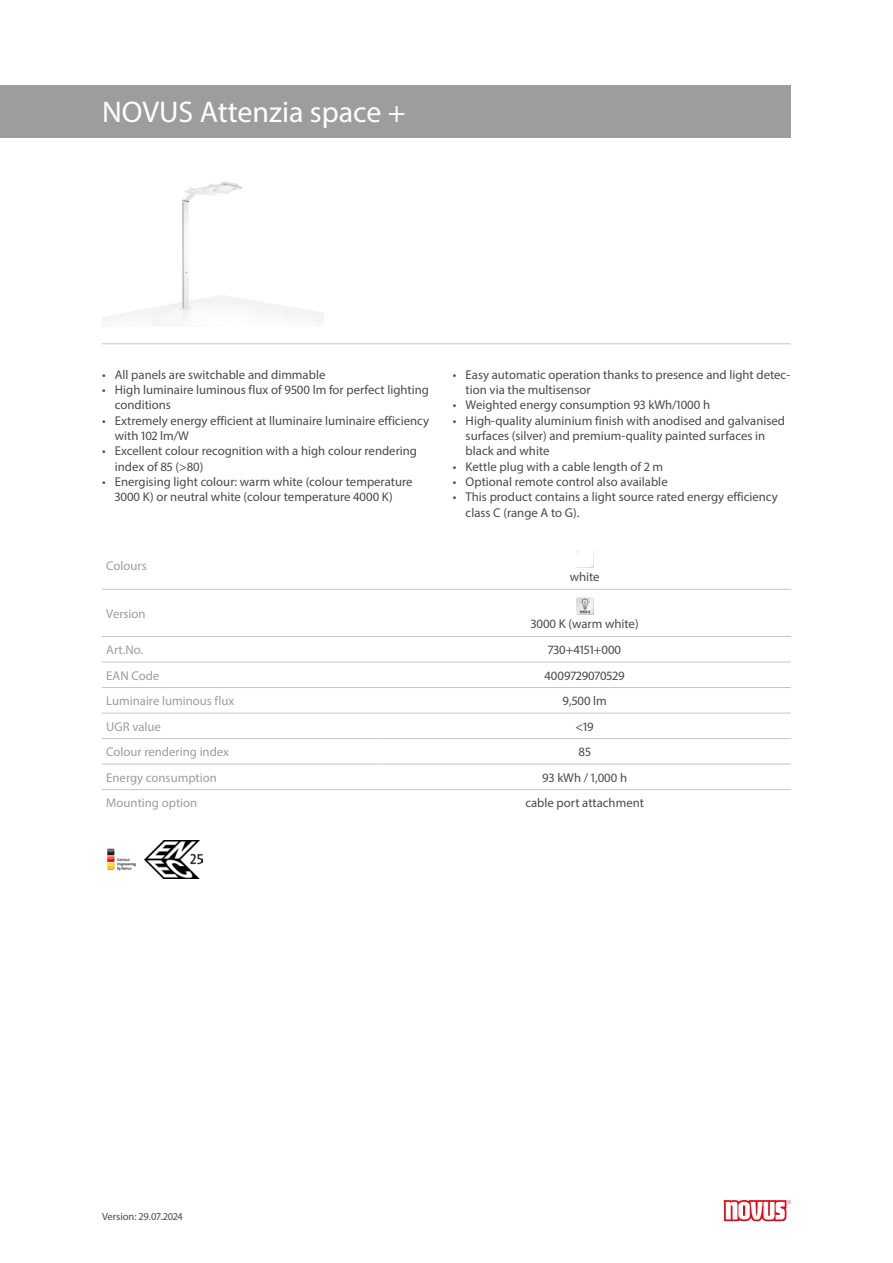
<style>
.page{position:relative;width:893px;height:1263px;background:#fff}
.page>*{position:absolute;margin:0;border:0;box-sizing:border-box;transform-origin:0 0}
.Produktname{font:30px "Myriad Pro";color:#fff}
.Produkttabelle_Zentr{font:12.75px/15.3px "Myriad Pro";color:#4a4a49}
.Produkttabelle_Links{font:12.75px "Myriad Pro";color:#9d9d9c}
.Farbildtext{font:12.75px "Myriad Pro";color:#4a4a49}
.t1{font:10.5px "Myriad Pro";color:#4a4a49}
</style>
<div class="page">
<img style="left:104px;top:181px;width:219px;height:144px">
<hr style="left:102px;top:343px;width:689px;height:1px;background:#c6c6c6">
<img style="left:107px;top:848px;width:29px;height:23px">
<img style="left:145px;top:841px;width:57px;height:38px">
<svg style="left:724px;top:1200px;width:67px;height:21px"></svg>
<div style="left:0;top:85px;width:791px;height:53px;background:#9d9d9c"></div>
<hr style="left:102px;top:589px;width:276px;height:1px;background:#c6c6c6">
<hr style="left:378px;top:589px;width:413px;height:1px;background:#c6c6c6">
<hr style="left:102px;top:636px;width:276px;height:1px;background:#c6c6c6">
<hr style="left:378px;top:636px;width:413px;height:1px;background:#c6c6c6">
<hr style="left:102px;top:662px;width:276px;height:1px;background:#c6c6c6">
<hr style="left:378px;top:662px;width:413px;height:1px;background:#c6c6c6">
<hr style="left:102px;top:687px;width:276px;height:1px;background:#c6c6c6">
<hr style="left:378px;top:687px;width:413px;height:1px;background:#c6c6c6">
<hr style="left:102px;top:713px;width:276px;height:1px;background:#c6c6c6">
<hr style="left:378px;top:713px;width:413px;height:1px;background:#c6c6c6">
<hr style="left:102px;top:738px;width:276px;height:1px;background:#c6c6c6">
<hr style="left:378px;top:738px;width:413px;height:1px;background:#c6c6c6">
<hr style="left:102px;top:764px;width:276px;height:1px;background:#c6c6c6">
<hr style="left:378px;top:764px;width:413px;height:1px;background:#c6c6c6">
<hr style="left:102px;top:789px;width:276px;height:1px;background:#c6c6c6">
<hr style="left:378px;top:789px;width:413px;height:1px;background:#c6c6c6">
<img style="left:576px;top:565px;width:17px;height:3px">
<img style="left:576px;top:598px;width:17px;height:17px">
<p class="Produktname" style="left:102px;top:94px;width:305px">NOVUS Attenzia space +</p>
<p class="Produkttabelle_Zentr" style="left:102px;top:367px;width:225px">• All panels are switchable and dimmable</p>
<p class="Produkttabelle_Zentr" style="left:115px;top:382px;width:316px;text-indent:-13px">• High luminaire luminous flux of 9500 lm for perfect lighting conditions</p>
<p class="Produkttabelle_Zentr" style="left:115px;top:413px;width:316px;text-indent:-13px">• Extremely energy efficient at lluminaire luminaire efficiency with 102 lm/W</p>
<p class="Produkttabelle_Zentr" style="left:115px;top:443px;width:304px;text-indent:-13px">• Excellent colour recognition with a high colour rendering index of 85 (&gt;80)</p>
<p class="Produkttabelle_Zentr" style="left:102px;top:474px;width:312px;text-align:center">• Energising light colour: warm white (colour temperature<br>3000 K) or neutral white (colour temperature 4000 K)</p>
<p class="Produkttabelle_Links" style="left:106px;top:558px;width:42px">Colours</p>
<p class="Produkttabelle_Links" style="left:106px;top:605px;width:41px">Version</p>
<p class="Produkttabelle_Zentr" style="left:466px;top:367px;width:326px;text-indent:-13px">• Easy automatic operation thanks to presence and light detec&shy;tion via the multisensor</p>
<p class="Produkttabelle_Zentr" style="left:453px;top:397px;width:259px">• Weighted energy consumption 93 kWh/1000 h</p>
<p class="Produkttabelle_Zentr" style="left:466px;top:413px;width:321px;text-indent:-13px">• High-quality aluminium finish with anodised and galvanised surfaces (silver) and premium-quality painted surfaces in black and white</p>
<p class="Produkttabelle_Zentr" style="left:453px;top:458px;width:212px">• Kettle plug with a cable length of 2 m</p>
<p class="Produkttabelle_Zentr" style="left:453px;top:474px;width:216px">• Optional remote control also available</p>
<p class="Produkttabelle_Zentr" style="left:466px;top:489px;width:314px;text-indent:-13px">• This product contains a light source rated energy efficiency class C (range A to G).</p>
<p class="Farbildtext" style="left:570px;top:569px;width:31px">white</p>
<p class="Farbildtext" style="left:531px;top:616px;width:109px">3000 K (warm white)</p>
<p class="Produkttabelle_Links" style="left:106px;top:642px;width:38px">Art.No.</p>
<p class="Produkttabelle_Zentr" style="left:548px;top:642px;width:74px">730+4151+000</p>
<p class="Produkttabelle_Links" style="left:106px;top:667px;width:55px">EAN Code</p>
<p class="Produkttabelle_Zentr" style="left:545px;top:667px;width:82px">4009729070529</p>
<p class="Produkttabelle_Links" style="left:106px;top:693px;width:129px">Luminaire luminous flux</p>
<p class="Produkttabelle_Zentr" style="left:562px;top:693px;width:46px">9,500 lm</p>
<p class="Produkttabelle_Links" style="left:106px;top:718px;width:56px">UGR value</p>
<p class="Produkttabelle_Zentr" style="left:576px;top:718px;width:20px">&lt;19</p>
<p class="Produkttabelle_Links" style="left:106px;top:744px;width:124px">Colour rendering index</p>
<p class="Produkttabelle_Zentr" style="left:578px;top:744px;width:14px">85</p>
<p class="Produkttabelle_Links" style="left:106px;top:769px;width:112px">Energy consumption</p>
<p class="Produkttabelle_Zentr" style="left:542px;top:769px;width:86px">93 kWh / 1,000 h</p>
<p class="Produkttabelle_Links" style="left:106px;top:795px;width:93px">Mounting option</p>
<p class="Produkttabelle_Zentr" style="left:525px;top:795px;width:120px">cable port attachment</p>
<p class="t1" style="left:102px;top:1210px;width:82px">Version: 29.07.2024</p>
</div>
